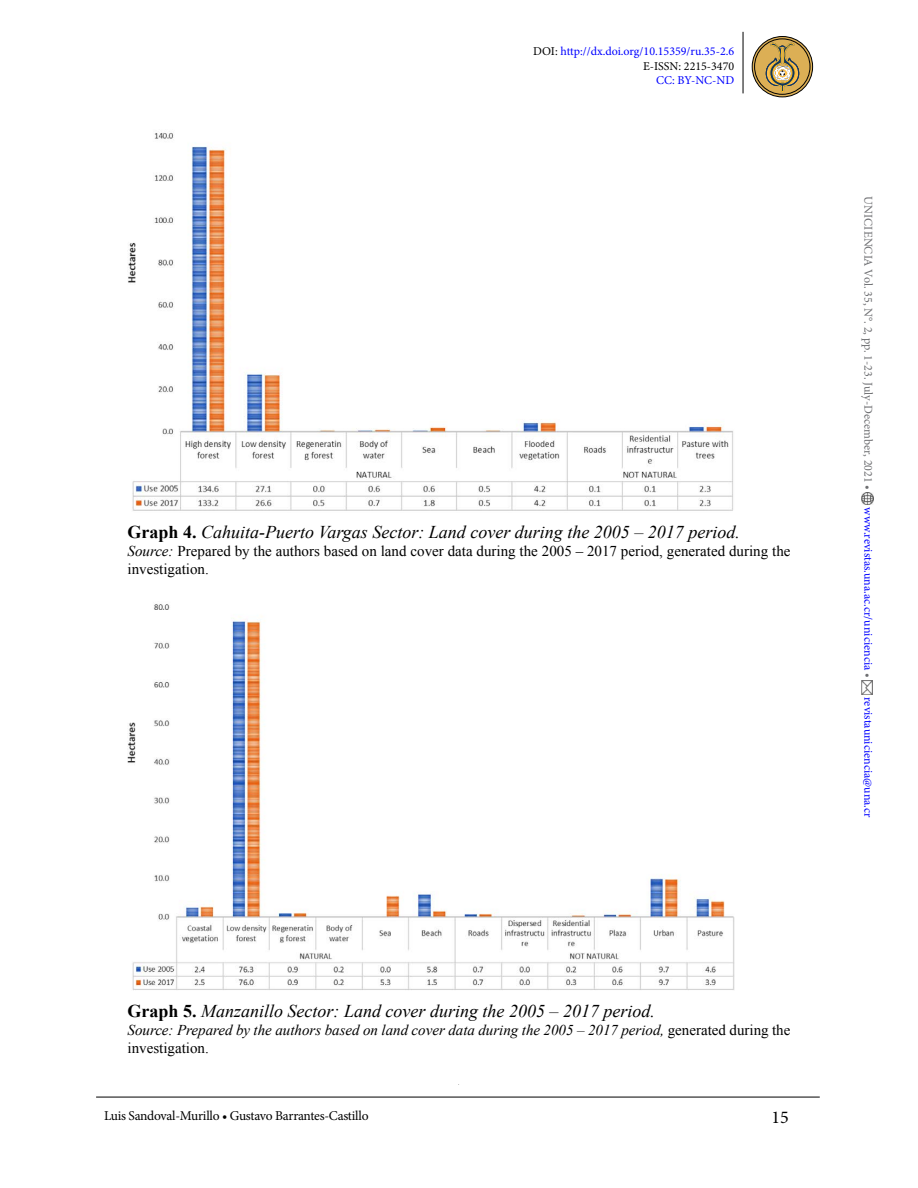
<style>
.page{position:relative;width:918px;height:1188px;background:#fff}
.page>*{position:absolute;margin:0;border:0;box-sizing:border-box;transform-origin:0 0}
.t1{font:italic 18px "Times New Roman";color:#000}
.t2{font:18px "Minion Pro";color:#000}
.t3{font:15px/18px "Times New Roman";color:#000}
.t4{font:italic 15px/18px "Times New Roman";color:#000}
.t5{font:13.5px "Minion Pro";letter-spacing:-.02em;color:#000}
.t6{font:12px/14.4px "Minion Pro";color:#00f;text-align:right}
.t7{font:12px "Minion Pro";color:#6d6e71}
.s1{color:#000}
.s2{font-weight:700;font-style:normal}
.s3{font-style:italic}
.s4{color:#6d6e71}
.s5{font-style:normal}
</style>
<div class="page">
<hr style="left:743px;top:32px;width:1px;height:61px;background:#000">
<svg style="left:862px;top:493px;width:12px;height:12px"></svg>
<img style="left:862px;top:680px;width:10px;height:14px">
<hr style="left:96px;top:1097px;width:724px;height:1px;background:#000">
<svg style="left:752px;top:37px;width:61px;height:60px"></svg>
<div style="left:754px;top:39px;width:56px;height:56px;border:1px solid #000;border-radius:50%"></div>
<div style="left:752px;top:36px;width:61px;height:61px;border:1px solid #000;border-radius:50%"></div>
<svg style="left:766px;top:42px;width:33px;height:50px;background:#b99c5b"></svg>
<img style="left:128px;top:133px;width:605px;height:378px">
<img style="left:128px;top:604px;width:606px;height:386px">
<p class="t6" style="left:533px;top:45px;width:203px"><span class="s1">DOI:</span> http://dx.doi.org/10.15359/ru.35-2.6<br><span class="s1">E-ISSN: 2215-3470</span></p>
<p class="t6" style="left:656px;top:73px;width:80px">CC: BY-NC-ND</p>
<p class="t1" style="left:128px;top:520px;width:614px"><span class="s2">Graph 4.</span> Cahuita-Puerto Vargas Sector: Land cover during the 2005 – 2017 period.</p>
<p class="t3" style="left:128px;top:542px;width:664px"><span class="s3">Source:</span> Prepared by the authors based on land cover data during the 2005 – 2017 period, generated during the investigation.</p>
<p class="t7" style="left:876px;top:196px;width:295px;rotate:90deg">UNICIENCIA Vol. 35, N°. 2, pp. 1-23. July-December, 2021 •</p>
<p class="t6" style="left:876px;top:507px;width:172px;rotate:90deg">www.revistas.una.ac.cr/uniciencia <span class="s4">•</span></p>
<p class="t6" style="left:876px;top:697px;width:122px;rotate:90deg">revistauniciencia@una.cr</p>
<p class="t1" style="left:128px;top:998px;width:529px"><span class="s2">Graph 5.</span> Manzanillo Sector: Land cover during the 2005 – 2017 period.</p>
<p class="t4" style="left:128px;top:1020px;width:664px">Source: Prepared by the authors based on land cover data during the 2005 – 2017 period, <span class="s5">generated during the investigation.</span></p>
<p class="t5" style="left:104px;top:1106px;width:266px">Luis Sandoval-Murillo • Gustavo Barrantes-Castillo</p>
<p class="t2" style="left:771px;top:1105px;width:19px">15</p>
</div>
